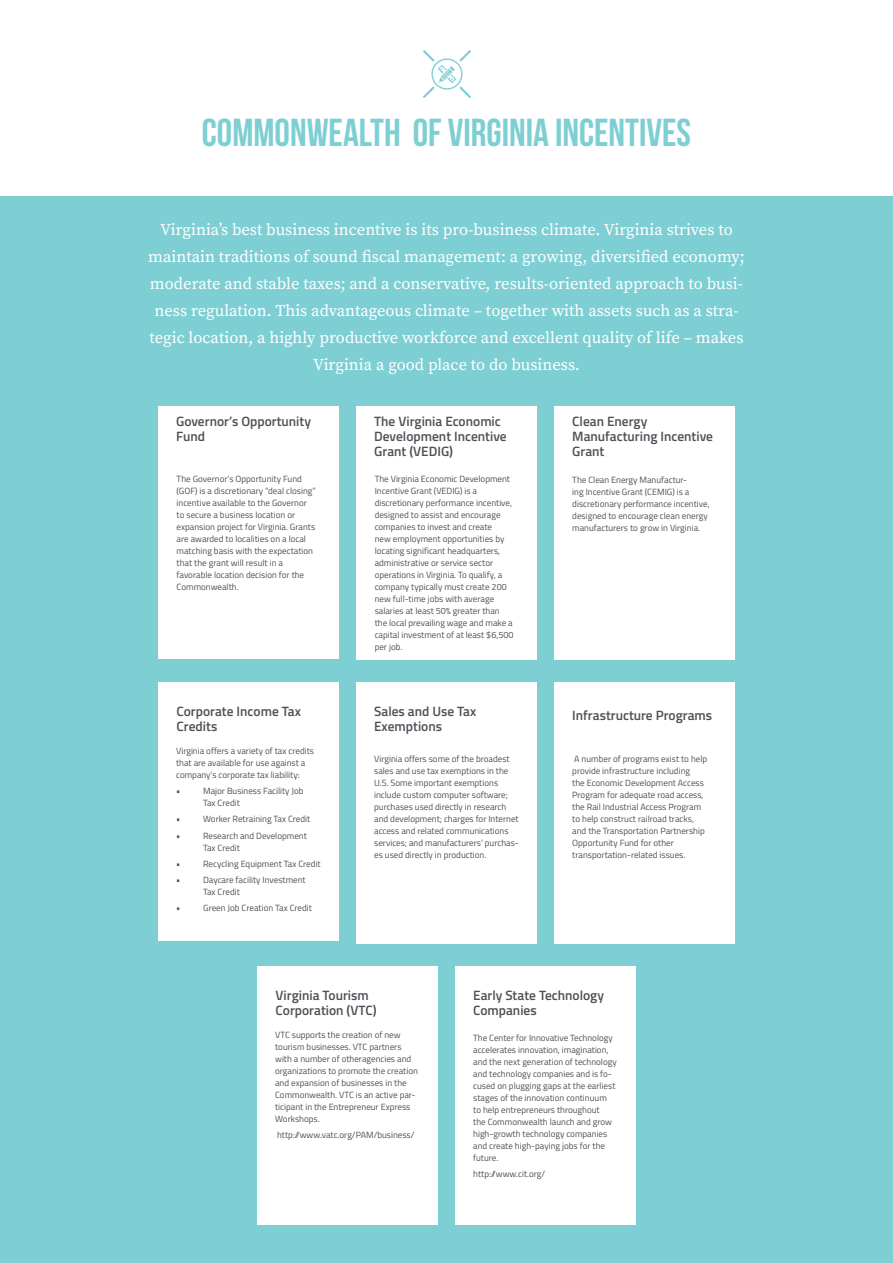
<style>
.page{position:relative;width:893px;height:1263px;background:#fff}
.page>*{position:absolute;margin:0;border:0;box-sizing:border-box;transform-origin:0 0}
._62_Header_White_C{font:39px "Bebas Neue";color:#7dcfd4}
._11_Subheader_Dark_C{font:16.5px/27px "Source Serif Pro";color:#fff;text-align:center}
._10_Content_Blue_SB{font:600 13.5px/15px "Titillium Web";color:#4d5156}
._6_Content_Dark{font:9px/12px "Titillium Web";color:#4d5156}
</style>
<div class="page">
<div style="left:0;top:197px;width:893px;height:1066px;background:#7dcfd4"></div>
<div style="left:158px;top:407px;width:181px;height:252px;background:#fff"></div>
<div style="left:357px;top:407px;width:180px;height:253px;background:#fff"></div>
<div style="left:554px;top:407px;width:181px;height:253px;background:#fff"></div>
<div style="left:158px;top:682px;width:181px;height:259px;background:#fff"></div>
<div style="left:356px;top:682px;width:181px;height:262px;background:#fff"></div>
<div style="left:554px;top:682px;width:181px;height:262px;background:#fff"></div>
<div style="left:257px;top:966px;width:181px;height:259px;background:#fff"></div>
<div style="left:455px;top:966px;width:181px;height:259px;background:#fff"></div>
<svg style="left:423px;top:50px;width:48px;height:48px"></svg>
<p class="_62_Header_White_C" style="left:202px;top:111px;width:491px">COMMONWEALTH OF VIRGINIA INCENTIVES</p>
<p class="_11_Subheader_Dark_C" style="left:148px;top:217px;width:598px">Virginia’s best business incentive is its pro-business climate. Virginia strives to maintain traditions of sound fiscal management: a growing, diversified economy; moderate and stable taxes; and a conservative, results-oriented approach to busi&shy;ness regulation. This advantageous climate – together with assets such as a stra&shy;tegic location, a highly productive workforce and excellent quality of life – makes Virginia a good place to do business.</p>
<p class="_10_Content_Blue_SB" style="left:176px;top:414px;width:136px">Governor’s Opportunity<br>Fund</p>
<p class="_6_Content_Dark" style="left:177px;top:472px;width:141px">The Governor’s Opportunity Fund (GOF) is a discretionary “deal closing” incentive available to the Governor to secure a business location or expansion project for Virginia. Grants are awarded to localities on a local matching basis with the expectation that the grant will result in a favorable location decision for the Commonwealth.</p>
<p class="_10_Content_Blue_SB" style="left:177px;top:703px;width:126px">Corporate Income Tax<br>Credits</p>
<p class="_6_Content_Dark" style="left:176px;top:744px;width:139px">Virginia offers a variety of tax credits that are available for use against a company’s corporate tax liability:</p>
<p class="_6_Content_Dark" style="left:176px;top:784px;width:6px">•</p>
<p class="_6_Content_Dark" style="left:203px;top:784px;width:102px">Major Business Facility Job<br>Tax Credit</p>
<p class="_6_Content_Dark" style="left:176px;top:813px;width:6px">•</p>
<p class="_6_Content_Dark" style="left:203px;top:813px;width:109px">Worker Retraining Tax Credit</p>
<p class="_6_Content_Dark" style="left:176px;top:829px;width:6px">•</p>
<p class="_6_Content_Dark" style="left:203px;top:829px;width:105px">Research and Development<br>Tax Credit</p>
<p class="_6_Content_Dark" style="left:176px;top:857px;width:6px">•</p>
<p class="_6_Content_Dark" style="left:203px;top:857px;width:119px">Recycling Equipment Tax Credit</p>
<p class="_6_Content_Dark" style="left:176px;top:873px;width:6px">•</p>
<p class="_6_Content_Dark" style="left:203px;top:873px;width:104px">Daycare facility Investment<br>Tax Credit</p>
<p class="_6_Content_Dark" style="left:176px;top:902px;width:6px">•</p>
<p class="_6_Content_Dark" style="left:203px;top:902px;width:110px">Green Job Creation Tax Credit</p>
<p class="_10_Content_Blue_SB" style="left:374px;top:413px;width:134px">The Virginia Economic<br>Development Incentive<br>Grant (VEDIG)</p>
<p class="_6_Content_Dark" style="left:375px;top:472px;width:140px">The Virginia Economic Development<br>Incentive Grant (VEDIG) is a discretionary performance incentive, designed to assist and encourage companies to invest and create<br>new employment opportunities by locating significant headquarters, administrative or service sector operations in Virginia. To qualify, a company typically must create 200 new full-time jobs with average salaries at least 50% greater than the local prevailing wage and make a capital investment of at least $6,500 per job.</p>
<p class="_10_Content_Blue_SB" style="left:374px;top:703px;width:104px">Sales and Use Tax<br>Exemptions</p>
<p class="_6_Content_Dark" style="left:374px;top:753px;width:146px">Virginia offers some of the broadest sales and use tax exemptions in the U.S. Some important exemptions include custom computer software; purchases used directly in research and development; charges for Internet access and related communications services; and manufacturers’ purchas&shy;es used directly in production.</p>
<p class="_10_Content_Blue_SB" style="left:572px;top:413px;width:142px">Clean Energy<br>Manufacturing Incentive<br>Grant</p>
<p class="_6_Content_Dark" style="left:572px;top:474px;width:139px">The Clean Energy Manufactur-<br>ing Incentive Grant (CEMIG) is a discretionary performance incentive, designed to encourage clean energy manufacturers to grow in Virginia.</p>
<p class="_10_Content_Blue_SB" style="left:572px;top:707px;width:141px">Infrastructure Programs</p>
<p class="_6_Content_Dark" style="left:572px;top:753px;width:136px">A number of programs exist to help provide infrastructure including<br>the Economic Development Access Program for adequate road access, the Rail Industrial Access Program to help construct railroad tracks, and the Transportation Partnership Opportunity Fund for other transportation-related issues.</p>
<p class="_10_Content_Blue_SB" style="left:276px;top:987px;width:103px">Virginia Tourism<br>Corporation (VTC)</p>
<p class="_6_Content_Dark" style="left:275px;top:1028px;width:144px">VTC supports the creation of new tourism businesses. VTC partners with a number of otheragencies and organizations to promote the creation and expansion of businesses in the<br>Commonwealth. VTC is an active par&shy;ticipant in the Entrepreneur Express<br>Workshops.</p>
<p class="_6_Content_Dark" style="left:277px;top:1128px;width:139px">http://www.vatc.org/PAM/business/</p>
<p class="_10_Content_Blue_SB" style="left:473px;top:987px;width:132px">Early State Technology<br>Companies</p>
<p class="_6_Content_Dark" style="left:473px;top:1031px;width:145px">The Center for Innovative Technology accelerates innovation, imagination, and the next generation of technology and technology companies and is fo&shy;cused on plugging gaps at the earliest stages of the innovation continuum to help entrepreneurs throughout<br>the Commonwealth launch and grow high-growth technology companies and create high-paying jobs for the future.</p>
<p class="_6_Content_Dark" style="left:473px;top:1167px;width:74px">http://www.cit.org/</p>
</div>
